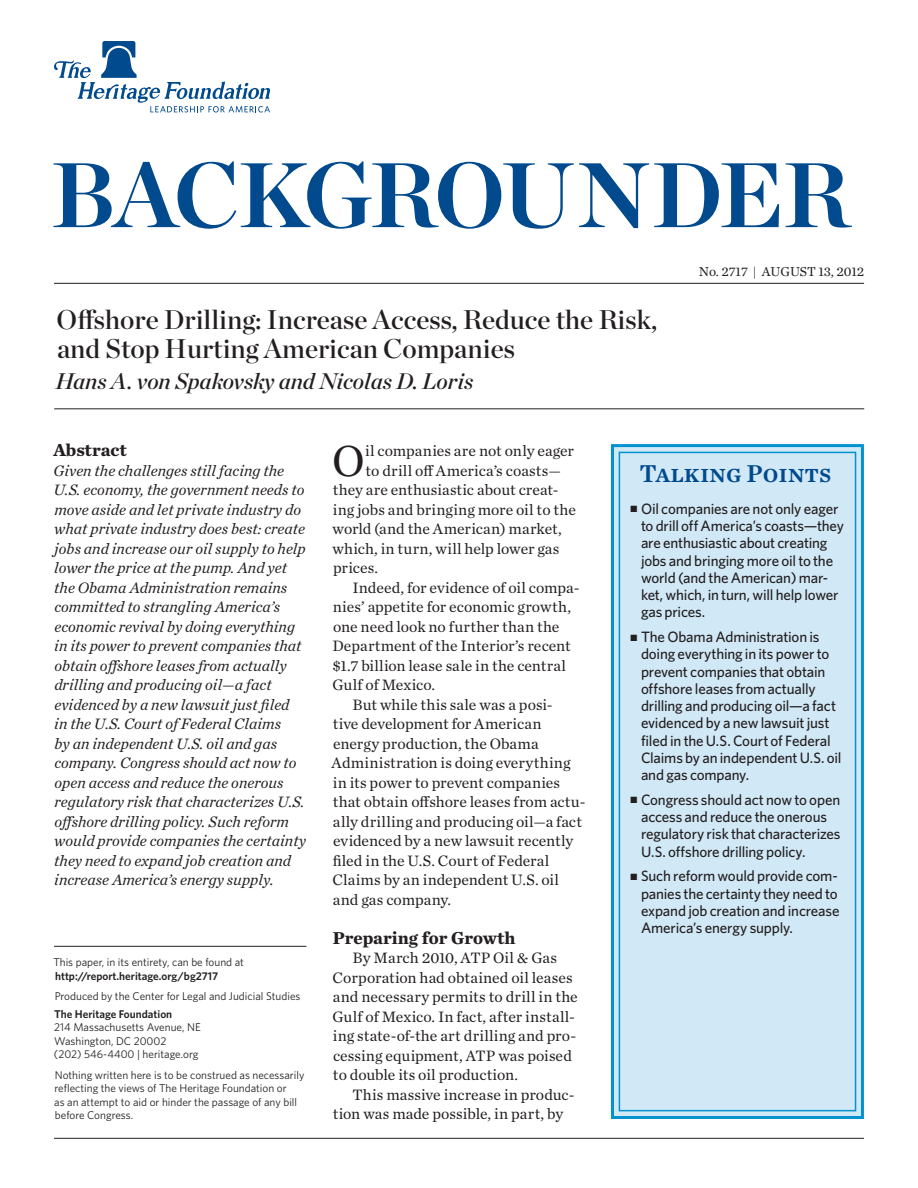
<style>
.page{position:relative;width:918px;height:1188px;background:#fff}
.page>*{position:absolute;margin:0;border:0;box-sizing:border-box;transform-origin:0 0}
.t1{font:91.5px "Chronicle Display Bold SC800";letter-spacing:-.03em;color:#004a8d}
.Body_text-1st_para{font:45.45px "Chronicle Text G1";color:#231f20}
.t2{font:27px/28.5px "Chronicle Display Semi";color:#231f20}
.t3{font:25.5px "Chronicle Text G1 Semi";color:#004a8d}
.Author_byline{font:italic 22.5px "Chronicle Display Semi";color:#231f20}
.Heading1{font:700 18px "Chronicle Text G1";color:#231f20}
.Abstract_Word{font:700 18px "Chronicle Text G1";color:#231f20}
.Body_Text{font:15.75px/19.5px "Chronicle Text G1";letter-spacing:.005em;color:#231f20}
.Abstract{font:italic 15.75px/19.5px "Chronicle Text G1";color:#231f20}
.Body_text-1st_para-2{font:15.75px "Chronicle Text G1";letter-spacing:.005em;color:#231f20}
.t4{font:500 15px/17.2px "Whitney";letter-spacing:-.015em;color:#231f20}
.t5{font:13.5px "Chronicle Text G1";color:#231f20}
.Info_Box_Text{font:11.25px/13.5px "Whitney";color:#231f20}
.t6{font:600 11.25px "Whitney";color:#231f20}
</style>
<div class="page">
<div style="left:611px;top:444px;width:253px;height:675px;background:#d1e8f6;border:3px solid #0093d0"></div>
<div style="left:619px;top:452px;width:237px;height:659px;border:2px solid #0093d0"></div>
<svg style="left:54px;top:41px;width:216px;height:71px"></svg>
<hr style="left:54px;top:1138px;width:810px;height:1px;background:#231f20">
<hr style="left:54px;top:283px;width:810px;height:1px;background:#231f20">
<hr style="left:54px;top:409px;width:810px;height:1px;background:#231f20">
<hr style="left:54px;top:946px;width:252px;height:1px;background:#231f20">
<h1 class="t1" style="left:51px;top:121px;width:801px">BACKGROUNDER</h1>
<p class="t2" style="left:57px;top:303px;width:602px">Offshore Drilling: Increase Access, Reduce the Risk, and Stop Hurting American Companies</p>
<p class="Author_byline" style="left:55px;top:363px;width:419px">Hans A. von Spakovsky and Nicolas D. Loris</p>
<p class="t5" style="left:699px;top:262px;width:82px">No. 2717 | August</p>
<p class="t5" style="left:818px;top:262px;width:47px">13, 2012</p>
<p class="Abstract_Word" style="left:53px;top:435px;width:75px">Abstract</p>
<p class="Abstract" style="left:53px;top:460px;width:254px">Given the challenges still facing the U.S. economy, the government needs to move aside and let private industry do what private industry does best: create jobs and increase our oil supply to help lower the price at the pump. And yet the Obama Administration remains committed to strangling America’s economic revival by doing everything in its power to prevent companies that obtain offshore leases from actually drilling and producing oil—a fact evidenced by a new lawsuit just filed<br>in the U.S. Court of Federal Claims<br>by an independent U.S. oil and gas company. Congress should act now to open access and reduce the onerous regulatory risk that characterizes U.S. offshore drilling policy. Such reform would provide companies the certainty they need to expand job creation and increase America’s energy supply.</p>
<p class="Info_Box_Text" style="left:53px;top:955px;width:192px">This paper, in its entirety, can be found at</p>
<p class="t6" style="left:55px;top:968px;width:165px">http://report.heritage.org/bg2717</p>
<p class="Info_Box_Text" style="left:55px;top:989px;width:247px">Produced by the Center for Legal and Judicial Studies</p>
<p class="t6" style="left:54px;top:1006px;width:120px">The Heritage Foundation</p>
<p class="Info_Box_Text" style="left:54px;top:1020px;width:148px">214 Massachusetts Avenue, NE</p>
<p class="Info_Box_Text" style="left:54px;top:1034px;width:114px">Washington, DC 20002</p>
<p class="Info_Box_Text" style="left:54px;top:1047px;width:146px">(202) 546-4400 | heritage.org</p>
<p class="Info_Box_Text" style="left:54px;top:1068px;width:252px">Nothing written here is to be construed as necessarily reflecting the views of The Heritage Foundation or<br>as an attempt to aid or hinder the passage of any bill before Congress.</p>
<p class="Body_text-1st_para" style="left:332px;top:426px;width:34px">O</p>
<p class="Body_text-1st_para-2" style="left:365px;top:439px;width:210px">il companies are not only eager</p>
<p class="Body_text-1st_para-2" style="left:365px;top:458px;width:197px">to drill off America’s coasts—</p>
<p class="Body_text-1st_para-2" style="left:333px;top:478px;width:227px">they are enthusiastic about creat-</p>
<p class="Body_text-1st_para-2" style="left:333px;top:497px;width:245px">ing jobs and bringing more oil to the</p>
<p class="Body_text-1st_para-2" style="left:333px;top:517px;width:231px">world (and the American) market,</p>
<p class="Body_text-1st_para-2" style="left:333px;top:536px;width:228px">which, in turn, will help lower gas</p>
<p class="Body_text-1st_para-2" style="left:333px;top:556px;width:46px">prices.</p>
<p class="Body_Text" style="left:332px;top:577px;width:249px;text-indent:20px">Indeed, for evidence of oil compa&shy;nies’ appetite for economic growth, one need look no further than the<br>Department of the Interior’s recent $1.7 billion lease sale in the central<br>Gulf of Mexico.</p>
<p class="Body_Text" style="left:332px;top:694px;width:255px;text-indent:21px">But while this sale was a posi-<br>tive development for American energy production, the Obama<br>Administration is doing everything in its power to prevent companies that obtain offshore leases from actu&shy;ally drilling and producing oil—a fact evidenced by a new lawsuit recently filed in the U.S. Court of Federal<br>Claims by an independent U.S. oil and gas company.</p>
<p class="Heading1" style="left:333px;top:923px;width:184px">Preparing for Growth</p>
<p class="Body_Text" style="left:333px;top:947px;width:247px;text-indent:20px">By March 2010, ATP Oil &amp; Gas Corporation had obtained oil leases and necessary permits to drill in the Gulf of Mexico. In fact, after install&shy;ing state-of-the art drilling and pro&shy;cessing equipment, ATP was poised to double its oil production.</p>
<p class="Body_Text" style="left:333px;top:1084px;width:243px;text-indent:19px">This massive increase in produc&shy;tion was made possible, in part, by</p>
<h3 class="t3" style="left:639px;top:454px;width:193px">Talking Points</h3>
<p class="t4" style="left:641px;top:500px;width:204px;text-indent:-10px">■ Oil companies are not only eager to drill off America’s coasts—they are enthusiastic about creating jobs and bringing more oil to the world (and the American) mar&shy;ket, which, in turn, will help lower gas prices.</p>
<p class="t4" style="left:641px;top:628px;width:202px;text-indent:-10px">■ The Obama Administration is doing everything in its power to prevent companies that obtain offshore leases from actually drilling and producing oil—a fact evidenced by a new lawsuit just filed in the U.S. Court of Federal<br>Claims by an independent U.S. oil and gas company.</p>
<p class="t4" style="left:641px;top:791px;width:201px;text-indent:-10px">■ Congress should act now to open access and reduce the onerous regulatory risk that characterizes<br>U.S. offshore drilling policy.</p>
<p class="t4" style="left:641px;top:867px;width:200px;text-indent:-10px">■ Such reform would provide com&shy;panies the certainty they need to expand job creation and increase<br>America’s energy supply.</p>
</div>
